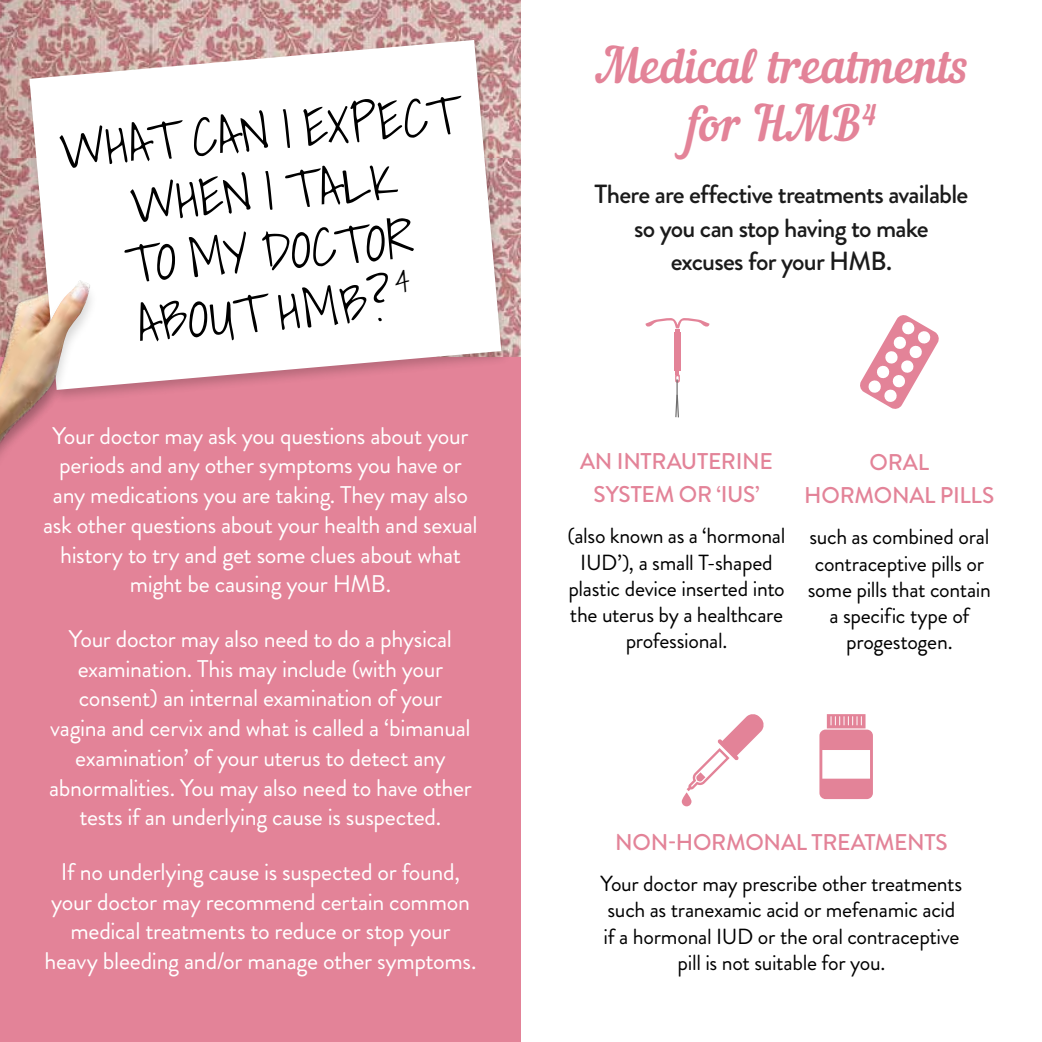
<style>
.page{position:relative;width:1042px;height:1042px;background:#fff}
.page>*{position:absolute;margin:0;border:0;box-sizing:border-box;transform-origin:0 0}
.t1{font:300 52.85px/60px "Shadows Into";color:#000;text-align:center}
.t2{font:48.3px/57.9px "Nautilus Pompilius";color:#e38398;text-align:center}
.t3{font:500 26.25px/33.2px "Brandon Grotesque";letter-spacing:-.03em;color:#000;text-align:center}
.t4{font:24.15px/29.8px "Brandon Grotesque";letter-spacing:-.015em;color:#fff;text-align:center}
.t5{font:500 22.75px/33.2px "Brandon Grotesque";letter-spacing:-.01em;color:#e38398;text-align:center}
.t6{font:21.88px/26.2px "Brandon Grotesque";letter-spacing:-.015em;color:#000;text-align:center}
</style>
<div class="page">
<img style="left:0;top:0;width:521px;height:357px">
<div style="left:0;top:357px;width:521px;height:685px;background:#e38398"></div>
<svg style="left:819px;top:714px;width:54px;height:85px"></svg>
<svg style="left:682px;top:714px;width:82px;height:92px"></svg>
<svg style="left:860px;top:315px;width:79px;height:94px"></svg>
<div style="left:674px;top:332px;width:6px;height:38px;background:#e38398"></div>
<svg style="left:645px;top:318px;width:64px;height:14px"></svg>
<svg style="left:674px;top:370px;width:6px;height:48px"></svg>
<img style="left:0;top:252px;width:22px;height:28px">
<div style="left:22px;top:36px;width:490px;height:368px;background:#000;opacity:.2"></div>
<svg style="left:29px;top:40px;width:472px;height:350px"></svg>
<div style="left:0;top:282px;width:98px;height:217px;background:#000;opacity:.16"></div>
<img style="left:0;top:280px;width:91px;height:155px">
<svg style="left:394px;top:269px;width:16px;height:24px"></svg>
<h1 class="t1" style="left:57px;top:119px;width:401px;rotate:-5deg">WHAT CAN I EXPECT<br>WHEN I TALK<br>TO MY DOCTOR<br>ABOUT HMB?</h1>
<p class="t4" style="left:43px;top:421px;width:436px">Your doctor may ask you questions about your periods and any other symptoms you have or any medications you are taking. They may also ask other questions about your health and sexual history to try and get some clues about what might be causing your HMB.</p>
<p class="t4" style="left:49px;top:624px;width:424px">Your doctor may also need to do a physical examination. This may include (with your consent) an internal examination of your vagina and cervix and what is called a ‘bimanual examination’ of your uterus to detect any abnormalities. You may also need to have other tests if an underlying cause is suspected.</p>
<p class="t4" style="left:45px;top:857px;width:433px">If no underlying cause is suspected or found, your doctor may recommend certain common medical treatments to reduce or stop your heavy bleeding and/or manage other symptoms.</p>
<h2 class="t2" style="left:595px;top:41px;width:375px">Medical treatments for HMB<sup>4</sup></h2>
<p class="t3" style="left:594px;top:178px;width:375px">There are effective treatments available so you can stop having to make excuses for your HMB.</p>
<p class="t5" style="left:580px;top:445px;width:194px">AN INTRAUTERINE<br>SYSTEM OR ‘IUS’</p>
<p class="t6" style="left:567px;top:523px;width:219px">(also known as a ‘hormonal<br>IUD’), a small T-shaped plastic device inserted into the uterus by a healthcare professional.</p>
<p class="t5" style="left:804px;top:446px;width:192px">ORAL<br>HORMONAL PILLS</p>
<p class="t6" style="left:808px;top:524px;width:185px">such as combined oral contraceptive pills or some pills that contain a specific type of progestogen.</p>
<p class="t5" style="left:615px;top:826px;width:334px">NON-HORMONAL TREATMENTS</p>
<p class="t6" style="left:600px;top:870px;width:363px">Your doctor may prescribe other treatments such as tranexamic acid or mefenamic acid if a hormonal IUD or the oral contraceptive pill is not suitable for you.</p>
</div>
